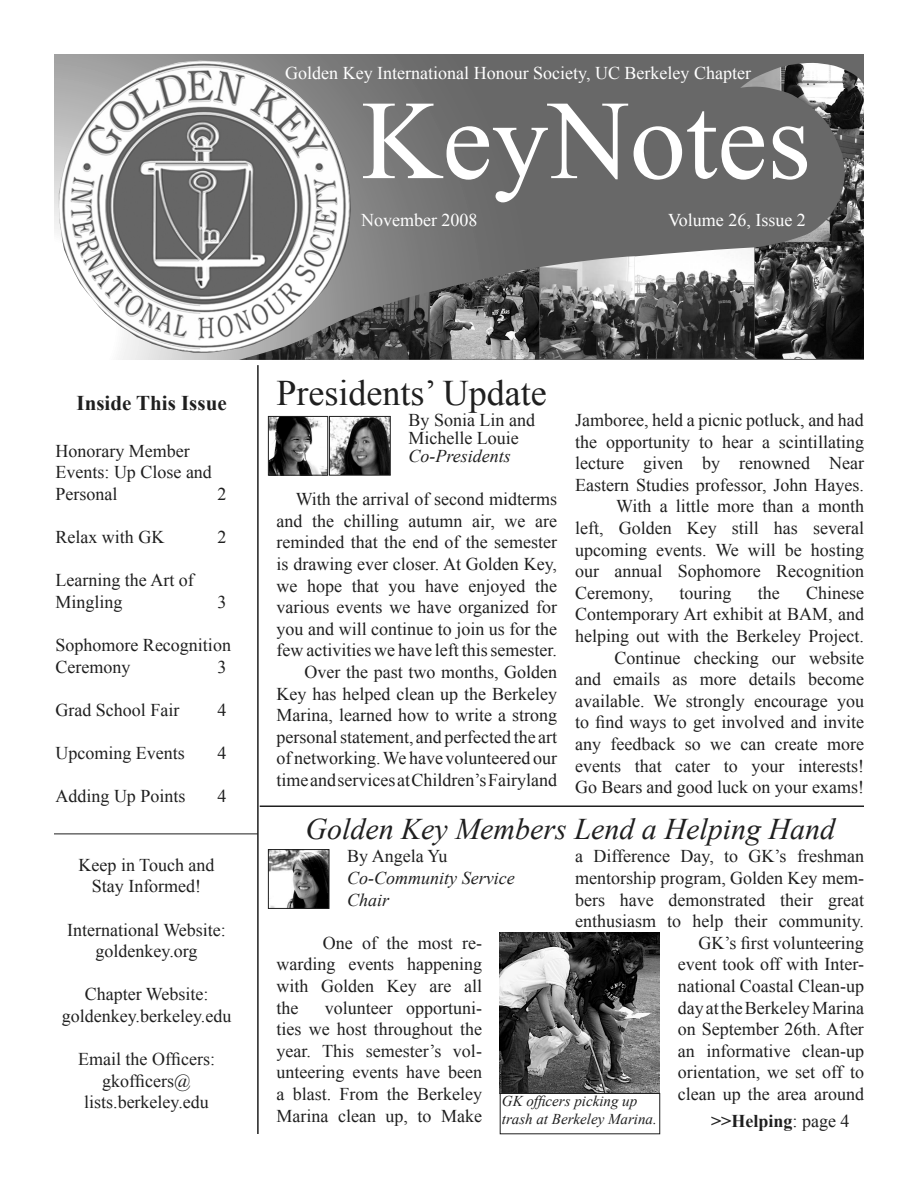
<style>
.page{position:relative;width:918px;height:1188px;background:#fff}
.page>*{position:absolute;margin:0;border:0;box-sizing:border-box;transform-origin:0 0}
.t1{font:112.5px "Times New Roman";color:#fff}
.t2{font:36px "Times New Roman";color:#1f1f1f}
.t3{font:italic 30px "Times New Roman";color:#1f1f1f}
.t4{font:700 21px "Times New Roman";color:#1f1f1f}
.Text_body{font:18px/21.6px "Times New Roman";color:#1f1f1f;text-align:justify}
.t5{font:18px "Times New Roman";color:#fff}
.Text_body-2{font:italic 18px/21.6px "Times New Roman";color:#1f1f1f}
.t6{font:700 18px "Times New Roman";color:#1f1f1f}
.t7{font:italic 15px/18px "Times New Roman";color:#1f1f1f}
.s1{font-weight:400}
</style>
<div class="page">
<svg style="left:268px;top:416px;width:123px;height:60px"></svg>
<hr style="left:257px;top:365px;width:2px;height:769px;background:#1f1f1f">
<hr style="left:260px;top:806px;width:604px;height:1px;background:#1f1f1f">
<hr style="left:54px;top:834px;width:204px;height:1px;background:#1f1f1f">
<img style="left:500px;top:933px;width:160px;height:160px">
<svg style="left:268px;top:849px;width:61px;height:60px"></svg>
<div style="left:500px;top:1093px;width:160px;height:41px;border:1px solid #1f1f1f"></div>
<svg style="left:54px;top:54px;width:810px;height:305px;background:#707070"></svg>
<img style="left:59px;top:61px;width:292px;height:292px">
<img style="left:539px;top:256px;width:96px;height:103px">
<img style="left:754px;top:242px;width:110px;height:117px">
<img style="left:765px;top:63px;width:99px;height:72px">
<img style="left:740px;top:73px;width:25px;height:15px">
<img style="left:784px;top:135px;width:80px;height:107px">
<img style="left:635px;top:247px;width:119px;height:112px">
<img style="left:430px;top:267px;width:109px;height:92px">
<img style="left:239px;top:292px;width:191px;height:68px">
<p class="t5" style="left:285px;top:61px;width:467px">Golden Key International Honour Society, UC Berkeley Chapter</p>
<p class="t1" style="left:361px;top:65px;width:451px">KeyNotes</p>
<p class="t5" style="left:361px;top:208px;width:118px">November 2008</p>
<p class="t5" style="left:668px;top:208px;width:139px">Volume 26, Issue 2</p>
<p class="t4" style="left:76px;top:388px;width:152px">Inside This Issue</p>
<p class="Text_body" style="left:56px;top:440px;width:158px;text-align:left">Honorary Member<br>Events: Up Close and<br>Personal</p>
<p class="Text_body" style="left:218px;top:483px;width:10px">2</p>
<p class="Text_body" style="left:56px;top:526px;width:110px">Relax with GK</p>
<p class="Text_body" style="left:218px;top:526px;width:10px">2</p>
<p class="Text_body" style="left:56px;top:569px;width:140px">Learning the Art of</p>
<p class="Text_body" style="left:56px;top:591px;width:69px">Mingling</p>
<p class="Text_body" style="left:218px;top:591px;width:10px">3</p>
<p class="Text_body" style="left:56px;top:634px;width:177px">Sophomore Recognition<br>Ceremony</p>
<p class="Text_body" style="left:218px;top:656px;width:10px">3</p>
<p class="Text_body" style="left:56px;top:699px;width:125px">Grad School Fair</p>
<p class="Text_body" style="left:218px;top:699px;width:10px">4</p>
<p class="Text_body" style="left:56px;top:742px;width:131px">Upcoming Events</p>
<p class="Text_body" style="left:218px;top:742px;width:10px">4</p>
<p class="Text_body" style="left:56px;top:785px;width:132px">Adding Up Points</p>
<p class="Text_body" style="left:218px;top:785px;width:10px">4</p>
<p class="Text_body" style="left:79px;top:854px;width:137px">Keep in Touch and</p>
<p class="Text_body" style="left:92px;top:875px;width:111px">Stay Informed!</p>
<p class="Text_body" style="left:67px;top:919px;width:160px">International Website:</p>
<p class="Text_body" style="left:96px;top:940px;width:103px">goldenkey.org</p>
<p class="Text_body" style="left:85px;top:983px;width:125px">Chapter Website:</p>
<p class="Text_body" style="left:62px;top:1005px;width:171px">goldenkey.berkeley.edu</p>
<p class="Text_body" style="left:78px;top:1048px;width:138px">Email the Officers:</p>
<p class="Text_body" style="left:102px;top:1070px;width:90px">gkofficers@</p>
<p class="Text_body" style="left:84px;top:1091px;width:126px">lists.berkeley.edu</p>
<p class="t2" style="left:277px;top:369px;width:272px">Presidents’ Update</p>
<p class="Text_body" style="left:408px;top:411px;width:128px;line-height:18px">By Sonia Lin and<br>Michelle Louie</p>
<p class="Text_body-2" style="left:408px;top:445px;width:104px">Co-Presidents</p>
<p class="Text_body" style="left:277px;top:488px;width:282px;text-indent:19px">With the arrival of second midterms and the chilling autumn air, we are reminded that the end of the semester is drawing ever closer. At Golden Key, we hope that you have enjoyed the various events we have organized for you and will continue to join us for the few activities we have left this semester.</p>
<p class="Text_body" style="left:277px;top:661px;width:282px;text-indent:28px">Over the past two months, Golden Key has helped clean up the Berkeley Marina, learned how to write a strong personal statement, and perfected the art of networking. We have volunteered our time and services at Children’s Fairyland</p>
<p class="Text_body" style="left:575px;top:409px;width:290px">Jamboree, held a picnic potluck, and had the opportunity to hear a scintillating lecture given by renowned Near Eastern Studies professor, John Hayes.</p>
<p class="Text_body" style="left:575px;top:495px;width:290px;text-indent:41px">With a little more than a month left, Golden Key still has several upcoming events. We will be hosting our annual Sophomore Recognition Ceremony,</p>
<p class="Text_body" style="left:575px;top:582px;width:290px;text-indent:231px">Chinese Contemporary Art exhibit at BAM, and helping out with the Berkeley Project.</p>
<p class="Text_body" style="left:575px;top:647px;width:290px;text-indent:39px">Continue checking our website and emails as more details become available. We strongly encourage you to find ways to get involved and invite any feedback so we can create more events that cater to your interests!</p>
<p class="Text_body" style="left:575px;top:776px;width:290px">Go Bears and good luck on your exams!</p>
<p class="Text_body" style="left:680px;top:582px;width:54px">touring</p>
<p class="Text_body" style="left:758px;top:582px;width:23px">the</p>
<p class="t3" style="left:305px;top:808px;width:531px">Golden Key Members Lend a Helping Hand</p>
<p class="Text_body" style="left:347px;top:845px;width:102px">By Angela Yu</p>
<p class="Text_body-2" style="left:347px;top:867px;width:169px">Co-Community Service<br>Chair</p>
<p class="Text_body" style="left:277px;top:932px;width:207px;text-indent:46px">One of the most re&shy;warding events happening with Golden Key are all the</p>
<p class="Text_body" style="left:575px;top:845px;width:290px">a Difference Day, to GK’s freshman mentorship program, Golden Key mem&shy;bers have demonstrated their great enthusiasm to help their community.</p>
<p class="Text_body" style="left:678px;top:932px;width:188px;text-indent:21px">GK’s first volunteering event took off with Inter&shy;national Coastal Clean-up day at the Berkeley Marina on September 26th. After an informative clean-up orientation, we set off to clean up the area around</p>
<p class="Text_body" style="left:277px;top:997px;width:207px;text-indent:48px">volunteer opportuni&shy;ties we host throughout the year. This semester’s vol&shy;unteering events have been a blast. From the Berkeley Marina clean up, to Make</p>
<p class="t7" style="left:502px;top:1091px;width:156px">GK officers picking up trash at Berkeley Marina.</p>
<p class="t6" style="left:711px;top:1109px;width:140px">&gt;&gt;Helping<span class="s1">: page 4</span></p>
</div>
